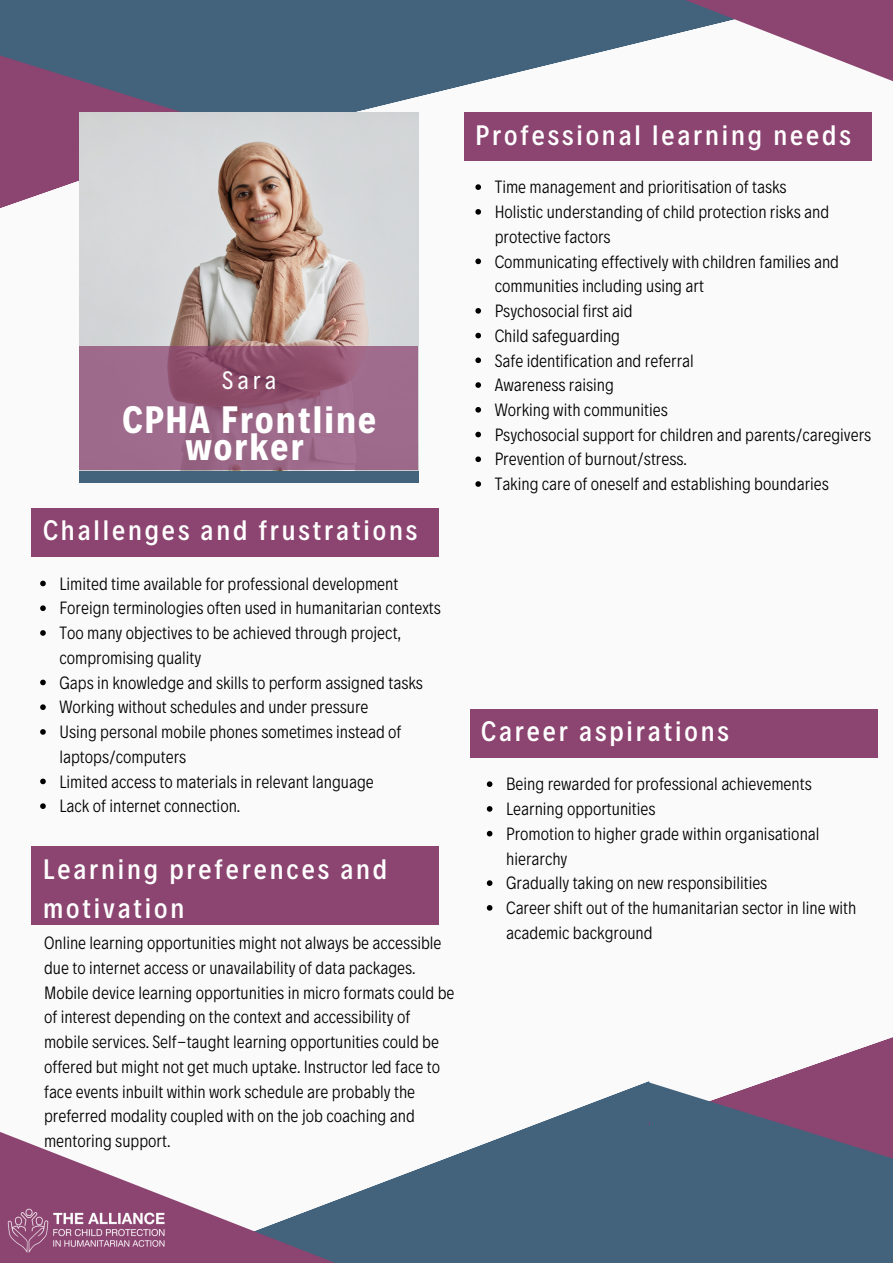
<style>
.page{position:relative;width:893px;height:1264px;background:#fff}
.page>*{position:absolute;margin:0;border:0;box-sizing:border-box;transform-origin:0 0}
.t1{font:700 38.7px "Decalotype";letter-spacing:.055em;color:#fff}
.t2{font:500 28.5px/39.3px "Decalotype";letter-spacing:.1em;color:#fff}
.t3{font:25.5px "Decalotype";color:#fff}
.t4{font:300 18px/24.8px "Decalotype";color:#000}
</style>
<div class="page">
<div style="left:0;top:0;width:892px;height:1262px;background:#fafafa"></div>
<svg style="left:257px;top:0;width:297px;height:112px;background:#5d788e"></svg>
<svg style="left:554px;top:0;width:338px;height:81px"></svg>
<svg style="left:0;top:136px;width:79px;height:72px;fill:#8c4471"></svg>
<svg style="left:0;top:0;width:257px;height:136px;background:#535b79"></svg>
<img style="left:79px;top:112px;width:340px;height:359px">
<div style="left:79px;top:471px;width:340px;height:12px;background:#43627c"></div>
<svg style="left:79px;top:346px;width:339px;height:124px;background:#996383"></svg>
<div style="left:464px;top:112px;width:407px;height:49px;background:#8c4471"></div>
<svg style="left:351px;top:1081px;width:297px;height:181px;fill:#43627c"></svg>
<svg style="left:0;top:1132px;width:351px;height:130px"></svg>
<svg style="left:648px;top:1037px;width:244px;height:45px"></svg>
<svg style="left:648px;top:1082px;width:244px;height:180px;background:#55607d"></svg>
<div style="left:32px;top:846px;width:407px;height:78px;background:#8c4471"></div>
<div style="left:470px;top:708px;width:407px;height:49px;background:#8c4471"></div>
<img style="left:0;top:1193px;width:183px;height:69px">
<div style="left:32px;top:508px;width:407px;height:48px;background:#8c4471"></div>
<svg style="left:40px;top:580px;width:6px;height:6px"></svg>
<svg style="left:40px;top:605px;width:6px;height:6px"></svg>
<svg style="left:40px;top:630px;width:6px;height:5px"></svg>
<svg style="left:40px;top:679px;width:6px;height:6px"></svg>
<svg style="left:40px;top:704px;width:6px;height:6px"></svg>
<svg style="left:40px;top:729px;width:6px;height:5px"></svg>
<svg style="left:40px;top:778px;width:6px;height:6px"></svg>
<svg style="left:40px;top:803px;width:6px;height:6px"></svg>
<svg style="left:475px;top:184px;width:6px;height:6px"></svg>
<svg style="left:475px;top:209px;width:6px;height:6px"></svg>
<svg style="left:475px;top:258px;width:6px;height:6px"></svg>
<svg style="left:475px;top:308px;width:6px;height:5px"></svg>
<svg style="left:475px;top:333px;width:6px;height:5px"></svg>
<svg style="left:475px;top:357px;width:6px;height:6px"></svg>
<svg style="left:475px;top:382px;width:6px;height:6px"></svg>
<svg style="left:475px;top:407px;width:6px;height:5px"></svg>
<svg style="left:475px;top:432px;width:6px;height:5px"></svg>
<svg style="left:475px;top:456px;width:6px;height:6px"></svg>
<svg style="left:475px;top:481px;width:6px;height:6px"></svg>
<svg style="left:487px;top:781px;width:5px;height:6px"></svg>
<svg style="left:487px;top:806px;width:5px;height:5px"></svg>
<svg style="left:487px;top:830px;width:5px;height:6px"></svg>
<svg style="left:487px;top:880px;width:5px;height:6px"></svg>
<svg style="left:487px;top:905px;width:5px;height:5px"></svg>
<h3 class="t3" style="left:222px;top:363px;width:55px">Sara</h3>
<h1 class="t1" style="left:122px;top:394px;width:255px">CPHA Frontline</h1>
<h1 class="t1" style="left:185px;top:421px;width:120px">worker</h1>
<h2 class="t2" style="left:43px;top:509px;width:375px">Challenges and frustrations</h2>
<p class="t4" style="left:59px;top:570px;width:383px">Limited time available for professional development Foreign terminologies often used in humanitarian contexts Too many objectives to be achieved through project, compromising quality<br>Gaps in knowledge and skills to perform assigned tasks Working without schedules and under pressure<br>Using personal mobile phones sometimes instead of laptops/computers<br>Limited access to materials in relevant language<br>Lack of internet connection.</p>
<h2 class="t2" style="left:43px;top:847px;width:345px">Learning preferences and motivation</h2>
<p class="t4" style="left:44px;top:929px;width:412px">Online learning opportunities might not always be accessible due to internet access or unavailability of data packages.<br>Mobile device learning opportunities in micro formats could be of interest depending on the context and accessibility of mobile services. Self-taught learning opportunities could be offered but might not get much uptake. Instructor led face to face events inbuilt within work schedule are probably the preferred modality coupled with on the job coaching and mentoring support.</p>
<h2 class="t2" style="left:475px;top:113px;width:377px">Professional learning needs</h2>
<p class="t4" style="left:494px;top:173px;width:378px">Time management and prioritisation of tasks<br>Holistic understanding of child protection risks and protective factors<br>Communicating effectively with children families and communities including using art<br>Psychosocial first aid<br>Child safeguarding<br>Safe identification and referral<br>Awareness raising<br>Working with communities<br>Psychosocial support for children and parents/caregivers Prevention of burnout/stress.<br>Taking care of oneself and establishing boundaries</p>
<h2 class="t2" style="left:481px;top:709px;width:249px">Career aspirations</h2>
<p class="t4" style="left:506px;top:770px;width:351px">Being rewarded for professional achievements Learning opportunities<br>Promotion to higher grade within organisational hierarchy<br>Gradually taking on new responsibilities<br>Career shift out of the humanitarian sector in line with academic background</p>
</div>
